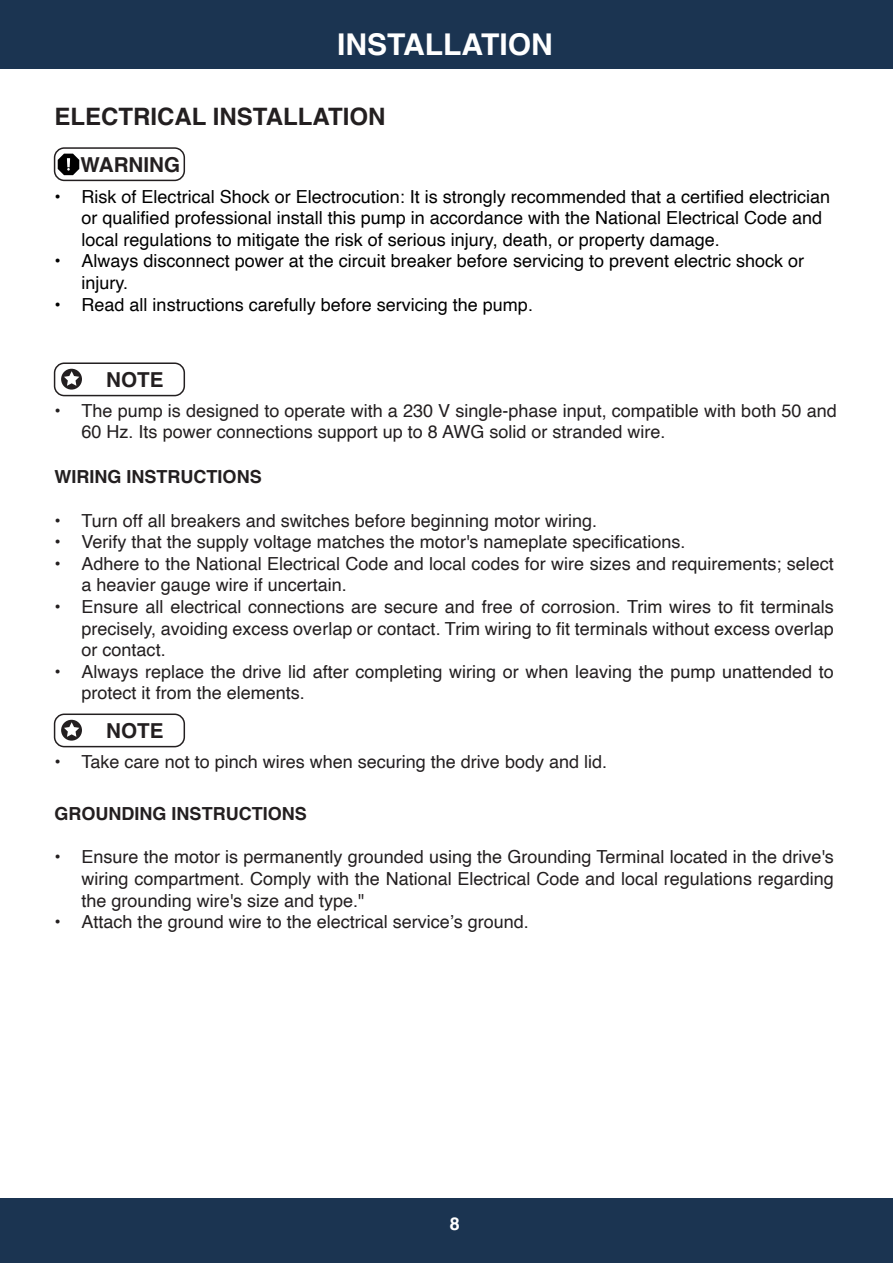
<style>
.page{position:relative;width:893px;height:1263px;background:#fff}
.page>*{position:absolute;margin:0;border:0;box-sizing:border-box;transform-origin:0 0}
.t1{font:700 30px "Helvetica";color:#fff}
.t2{font:700 24px "Helvetica";color:#231f20}
.t3{font:700 20.55px "Helvetica";color:#231f20}
.t4{font:18px/21.6px "Helvetica";color:#231f20}
.t5{font:18px/21.6px "Helvetica";color:#000}
.t6{font:700 18px "Helvetica";color:#231f20}
.t7{font:700 18px "Helvetica";color:#fff}
</style>
<div class="page">
<div style="left:0;top:0;width:892px;height:69px;background:#1b3451"></div>
<div style="left:0;top:1198px;width:892px;height:65px;background:#1b3451"></div>
<div style="left:54px;top:147px;width:131px;height:34px;border:2px solid #231f20;border-radius:10px"></div>
<svg style="left:58px;top:154px;width:21px;height:21px"></svg>
<div style="left:54px;top:362px;width:131px;height:34px;border:2px solid #231f20;border-radius:10px"></div>
<svg style="left:61px;top:369px;width:21px;height:21px"></svg>
<svg style="left:64px;top:371px;width:15px;height:15px"></svg>
<div style="left:54px;top:714px;width:131px;height:33px;border:2px solid #231f20;border-radius:10px"></div>
<svg style="left:61px;top:720px;width:21px;height:21px"></svg>
<svg style="left:64px;top:722px;width:15px;height:15px"></svg>
<h1 class="t1" style="left:337px;top:26px;width:217px">INSTALLATION</h1>
<h2 class="t2" style="left:55px;top:102px;width:332px">ELECTRICAL INSTALLATION</h2>
<p class="t3" style="left:80px;top:152px;width:101px">WARNING</p>
<p class="t5" style="left:82px;top:186px;width:750px;text-indent:-27px">• Risk of Electrical Shock or Electrocution: It is strongly recommended that a certified electrician or qualified professional install this pump in accordance with the National Electrical Code and local regulations to mitigate the risk of serious injury, death, or property damage.</p>
<p class="t5" style="left:82px;top:251px;width:724px;text-indent:-27px">• Always disconnect power at the circuit breaker before servicing to prevent electric shock or injury.</p>
<p class="t5" style="left:55px;top:294px;width:480px">• Read all instructions carefully before servicing the pump.</p>
<p class="t3" style="left:106px;top:367px;width:59px">NOTE</p>
<p class="t4" style="left:82px;top:400px;width:756px;text-indent:-27px">• The pump is designed to operate with a 230 V single-phase input, compatible with both 50 and<br>60 Hz. Its power connections support up to 8 AWG solid or stranded wire.</p>
<p class="t6" style="left:55px;top:466px;width:209px">WIRING INSTRUCTIONS</p>
<p class="t4" style="left:55px;top:510px;width:544px">• Turn off all breakers and switches before beginning motor wiring.</p>
<p class="t4" style="left:55px;top:532px;width:632px">• Verify that the supply voltage matches the motor's nameplate specifications.</p>
<p class="t4" style="left:82px;top:553px;width:753px;text-indent:-27px">• Adhere to the National Electrical Code and local codes for wire sizes and requirements; select a heavier gauge wire if uncertain.</p>
<p class="t4" style="left:82px;top:596px;width:753px;text-align:justify;text-indent:-27px">• Ensure all electrical connections are secure and free of corrosion. Trim wires to fit terminals precisely, avoiding excess overlap or contact. Trim wiring to fit terminals without excess overlap or contact.</p>
<p class="t4" style="left:82px;top:661px;width:753px;text-indent:-27px">• Always replace the drive lid after completing wiring or when leaving the pump unattended to protect it from the elements.</p>
<p class="t3" style="left:106px;top:718px;width:59px">NOTE</p>
<p class="t4" style="left:55px;top:751px;width:554px">• Take care not to pinch wires when securing the drive body and lid.</p>
<p class="t6" style="left:55px;top:803px;width:253px">GROUNDING INSTRUCTIONS</p>
<p class="t4" style="left:82px;top:847px;width:753px;text-align:justify;text-indent:-27px">• Ensure the motor is permanently grounded using the Grounding Terminal located in the drive's wiring compartment. Comply with the National Electrical Code and local regulations regarding the grounding wire's size and type."</p>
<p class="t4" style="left:55px;top:912px;width:475px">• Attach the ground wire to the electrical service’s ground.</p>
<p class="t7" style="left:450px;top:1213px;width:12px">8</p>
</div>
